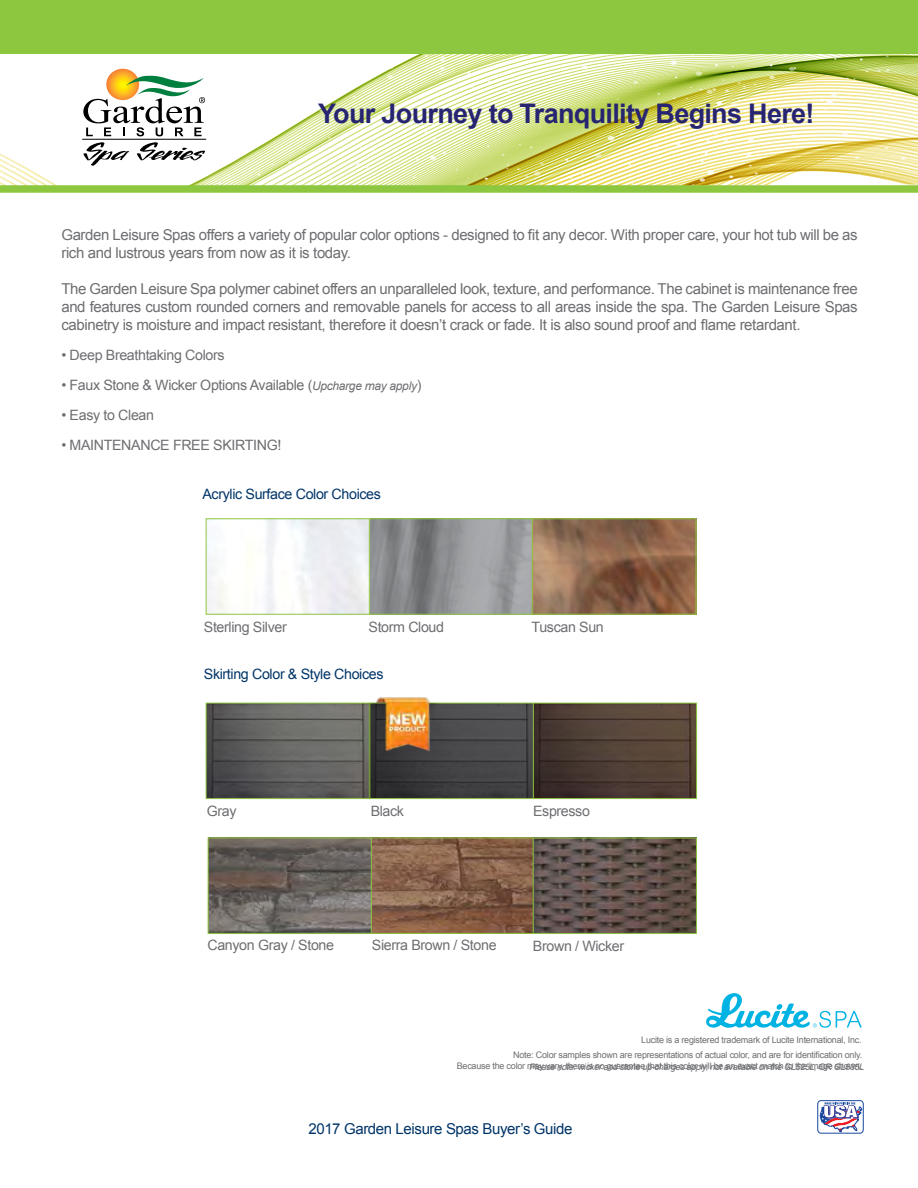
<style>
.page{position:relative;width:918px;height:1188px;background:#fff}
.page>*{position:absolute;margin:0;border:0;box-sizing:border-box;transform-origin:0 0}
.t1{font:700 27px "Arial";letter-spacing:-.025em;color:#272472}
.t2{font:15px/18px "Arial";letter-spacing:-.025em;color:#6d6e71}
.t3{font:15px "Arial";letter-spacing:-.025em;color:#003568}
.t4{font:14.25px "Arial";letter-spacing:-.025em;color:#6d6e71}
.t5{font:14.25px "Arial";letter-spacing:-.025em;color:#003568}
.t6{font:9px/10.8px "Arial";letter-spacing:-.025em;color:#6d6e71;text-align:right}
.t7{font:italic 9px "Arial";letter-spacing:-.035em;color:#6d6e71}
.s1{font-style:italic;font-size:12px}
</style>
<div class="page">
<svg style="left:0;top:54px;width:918px;height:131px"></svg>
<svg style="left:817px;top:1100px;width:47px;height:34px"></svg>
<div style="left:0;top:0;width:918px;height:54px;background:#8dc63f"></div>
<div style="left:0;top:185px;width:918px;height:8px;background:#8dc63f"></div>
<svg style="left:706px;top:993px;width:156px;height:35px"></svg>
<img style="left:208px;top:520px;width:486px;height:93px">
<div style="left:369px;top:518px;width:164px;height:97px;border:1px solid #8dc63f"></div>
<div style="left:206px;top:518px;width:164px;height:97px;border:1px solid #8dc63f"></div>
<img style="left:208px;top:705px;width:487px;height:92px">
<div style="left:206px;top:703px;width:164px;height:96px;border:1px solid #8dc63f"></div>
<div style="left:532px;top:518px;width:164px;height:97px;border:1px solid #8dc63f"></div>
<div style="left:369px;top:703px;width:165px;height:96px;border:1px solid #8dc63f"></div>
<img style="left:210px;top:839px;width:485px;height:93px">
<div style="left:371px;top:837px;width:164px;height:97px;border:1px solid #8dc63f"></div>
<div style="left:533px;top:703px;width:164px;height:96px;border:1px solid #8dc63f"></div>
<div style="left:533px;top:838px;width:164px;height:96px;border:1px solid #8dc63f"></div>
<div style="left:208px;top:837px;width:164px;height:97px;border:1px solid #8dc63f"></div>
<img style="left:365px;top:697px;width:77px;height:56px">
<h1 class="t1" style="left:318px;top:99px;width:498px">Your Journey to Tranquility Begins Here!</h1>
<p class="t2" style="left:61px;top:226px;width:798px">Garden Leisure Spas offers a variety of popular color options - designed to fit any decor. With proper care, your hot tub will be as rich and lustrous years from now as it is today.</p>
<p class="t2" style="left:61px;top:280px;width:798px;text-align:justify">The Garden Leisure Spa polymer cabinet offers an unparalleled look, texture, and performance. The cabinet is maintenance free and features custom rounded corners and removable panels for access to all areas inside the spa. The Garden Leisure Spas cabinetry is moisture and impact resistant, therefore it doesn’t crack or fade. It is also sound proof and flame retardant.</p>
<p class="t4" style="left:61px;top:347px;width:165px">• Deep Breathtaking Colors</p>
<p class="t4" style="left:61px;top:377px;width:362px">• Faux Stone &amp; Wicker Options Available (<span class="s1">Upcharge may apply</span>)</p>
<p class="t4" style="left:61px;top:407px;width:94px">• Easy to Clean</p>
<p class="t4" style="left:61px;top:437px;width:221px">• MAINTENANCE FREE SKIRTING!</p>
<p class="t5" style="left:202px;top:486px;width:180px">Acrylic Surface Color Choices</p>
<p class="t4" style="left:204px;top:619px;width:84px">Sterling Silver</p>
<p class="t4" style="left:369px;top:619px;width:77px">Storm Cloud</p>
<p class="t4" style="left:532px;top:619px;width:74px">Tuscan Sun</p>
<p class="t5" style="left:204px;top:666px;width:181px">Skirting Color &amp; Style Choices</p>
<p class="t4" style="left:207px;top:803px;width:31px">Gray</p>
<p class="t4" style="left:371px;top:803px;width:35px">Black</p>
<p class="t4" style="left:533px;top:803px;width:58px">Espresso</p>
<p class="t4" style="left:207px;top:937px;width:128px">Canyon Gray / Stone</p>
<p class="t4" style="left:372px;top:937px;width:126px">Sierra Brown / Stone</p>
<p class="t4" style="left:533px;top:938px;width:93px">Brown / Wicker</p>
<p class="t6" style="left:641px;top:1034px;width:222px">Lucite is a registered trademark of Lucite International, Inc.</p>
<p class="t7" style="left:529px;top:1062px;width:336px">Please note: wicker and stone up-charges apply, not available on the GL525L, OR GL635L</p>
<p class="t6" style="left:457px;top:1049px;width:407px">Note: Color samples shown are representations of actual color, and are for identification only.<br>Because the color may vary, there is no guarantee that this color will be an exact match to the image shown.</p>
<p class="t3" style="left:308px;top:1121px;width:266px">2017 Garden Leisure Spas Buyer’s Guide</p>
</div>
